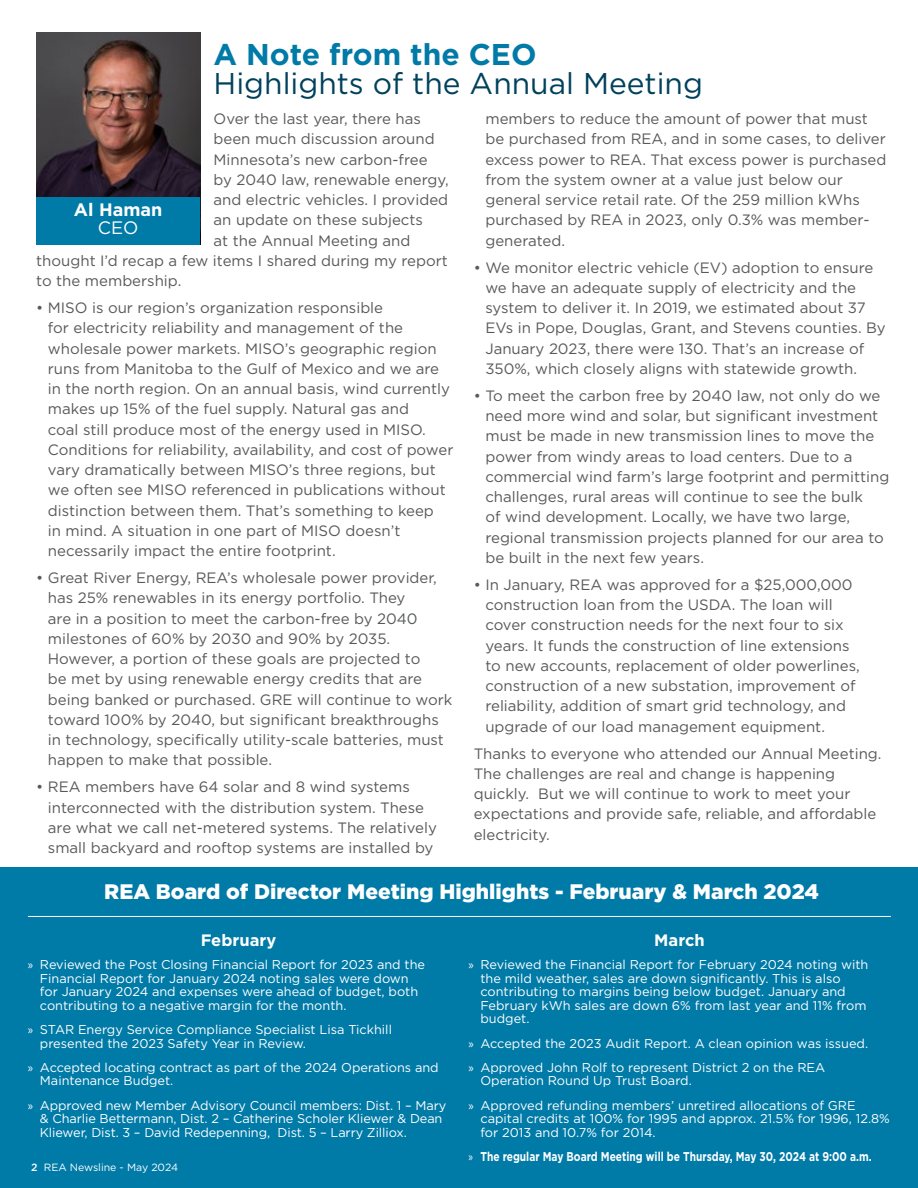
<style>
.page{position:relative;width:918px;height:1188px;background:#fff}
.page>*{position:absolute;margin:0;border:0;box-sizing:border-box;transform-origin:0 0}
.t1{font:30px "Gotham";color:#00415c}
.t2{font:700 30px "Gotham";color:#007aa7}
.t3{font:900 21px "Gotham";color:#fff}
.t4{font:700 18px "Gotham";color:#fff}
.t5{font:18px "Gotham";color:#fff}
.t6{font:700 16.5px "Gotham";color:#fff}
.t7{font:15px/20.2px "Gotham";color:#58595b}
.t8{font:12.75px/13.5px "Gotham";color:#fff}
.t9{font:700 12.75px "Gotham";color:#fff;scale:.8 1}
.t10{font:10.5px "Gotham";color:#fff}
.s1{font-family:"Myriad Pro"}
.s2{font-weight:500}
.s3{font-family:"Myriad Pro";font-weight:400}
</style>
<div class="page">
<div style="left:0;top:867px;width:918px;height:321px;background:#007aa7"></div>
<img style="left:36px;top:32px;width:164px;height:165px">
<div style="left:36px;top:197px;width:164px;height:48px;background:#007aa7"></div>
<hr style="left:28px;top:916px;width:863px;height:1px;background:#fff">
<h1 class="t2" style="left:214px;top:35px;width:324px">A Note from the CEO</h1>
<h1 class="t1" style="left:214px;top:64px;width:491px">Highlights of the Annual Meeting</h1>
<p class="t7" style="left:214px;top:108px;width:209px">Over the last year, there has</p>
<p class="t7" style="left:214px;top:129px;width:223px">been much discussion around</p>
<p class="t7" style="left:214px;top:149px;width:215px">Minnesota’s new carbon-free</p>
<p class="t7" style="left:214px;top:169px;width:237px">by 2040 law, renewable energy,</p>
<p class="t7" style="left:214px;top:189px;width:236px">and electric vehicles. I provided</p>
<p class="t7" style="left:214px;top:210px;width:211px">an update on these subjects</p>
<p class="t7" style="left:214px;top:230px;width:198px">at the Annual Meeting and</p>
<p class="t7" style="left:36px;top:250px;width:413px">thought I’d recap a few items I shared during my report</p>
<p class="t7" style="left:36px;top:270px;width:147px">to the membership.</p>
<p class="t7" style="left:48px;top:297px;width:407px;text-indent:-12px">• MISO is our region’s organization responsible<br>for electricity reliability and management of the wholesale power markets. MISO’s geographic region runs from Manitoba to the Gulf of Mexico and we are in the north region. On an annual basis, wind currently makes up 15% of the fuel supply. Natural gas and<br>coal still produce most of the energy used in MISO.<br>Conditions for reliability, availability, and cost of power vary dramatically between MISO’s three regions, but we often see MISO referenced in publications without distinction between them. That’s something to keep<br>in mind. A situation in one part of MISO doesn’t necessarily impact the entire footprint.</p>
<p class="t7" style="left:48px;top:567px;width:406px;text-indent:-12px">• Great River Energy, REA’s wholesale power provider, has 25% renewables in its energy portfolio. They<br>are in a position to meet the carbon-free by 2040 milestones of 60% by 2030 and 90% by 2035.<br>However, a portion of these goals are projected to<br>be met by using renewable energy credits that are being banked or purchased. GRE will continue to work toward 100% by 2040, but significant breakthroughs in technology, specifically utility-scale batteries, must happen to make that possible.</p>
<p class="t7" style="left:48px;top:777px;width:391px;text-indent:-12px">• REA members have 64 solar and 8 wind systems interconnected with the distribution system. These are what we call net-metered systems. The relatively small backyard and rooftop systems are installed by</p>
<p class="t4" style="left:74px;top:198px;width:90px">Al Haman</p>
<p class="t5" style="left:98px;top:216px;width:42px">CEO</p>
<p class="t7" style="left:485px;top:108px;width:403px">members to reduce the amount of power that must be purchased from REA, and in some cases, to deliver excess power to REA. That excess power is purchased from the system owner at a value just below our general service retail rate. Of the 259 million kWhs purchased by REA in 2023, only 0.3% was member&shy;generated.</p>
<p class="t7" style="left:485px;top:257px;width:402px;text-indent:-12px">• We monitor electric vehicle (EV) adoption to ensure we have an adequate supply of electricity and the system to deliver it. In 2019, we estimated about 37<br>EVs in Pope, Douglas, Grant, and Stevens counties. By January 2023, there were 130. That’s an increase of 350%, which closely aligns with statewide growth.</p>
<p class="t7" style="left:485px;top:385px;width:406px;text-indent:-12px">• To meet the carbon free by 2040 law, not only do we need more wind and solar, but significant investment must be made in new transmission lines to move the power from windy areas to load centers. Due to a commercial wind farm’s large footprint and permitting challenges, rural areas will continue to see the bulk<br>of wind development. Locally, we have two large, regional transmission projects planned for our area to be built in the next few years.</p>
<p class="t7" style="left:485px;top:574px;width:376px;text-indent:-12px">• In January, REA was approved for a $25,000,000 construction loan from the USDA. The loan will cover construction needs for the next four to six years. It funds the construction of line extensions to new accounts, replacement of older powerlines, construction of a new substation, improvement of reliability, addition of smart grid technology, and upgrade of our load management equipment.</p>
<p class="t7" style="left:474px;top:743px;width:409px">Thanks to everyone who attended our Annual Meeting.<br>The challenges are real and change is happening quickly. But we will continue to work to meet your expectations and provide safe, reliable, and affordable electricity.</p>
<h2 class="t3" style="left:104px;top:877px;width:716px">REA Board of Director Meeting Highlights - February &amp; March 2024</h2>
<p class="t6" style="left:201px;top:929px;width:77px">February</p>
<p class="t6" style="left:654px;top:929px;width:52px">March</p>
<p class="t8" style="left:40px;top:958px;width:387px;text-indent:-12px"><span class="s1">»</span> Reviewed the Post Closing Financial Report for 2023 and the Financial Report for January 2024 noting sales were down for January 2024 and expenses were ahead of budget, both contributing to a negative margin for the month.</p>
<p class="t8" style="left:40px;top:1023px;width:354px;text-indent:-12px"><span class="s1">»</span> STAR Energy Service Compliance Specialist Lisa Tickhill presented the 2023 Safety Year in Review.</p>
<p class="t8" style="left:40px;top:1060px;width:400px;text-indent:-12px"><span class="s1">»</span> Accepted locating contract as part of the 2024 Operations and<br>Maintenance Budget.</p>
<p class="t8" style="left:40px;top:1098px;width:408px;text-indent:-12px"><span class="s1">»</span> Approved new Member Advisory Council members: Dist. 1 – Mary &amp; Charlie Bettermann, Dist. 2 – Catherine Scholer Kliewer &amp; Dean<br>Kliewer, Dist. 3 – David Redepenning, Dist. 5 – Larry Zilliox.</p>
<p class="t10" style="left:31px;top:1160px;width:149px"><span class="s2">2</span> REA Newsline - May 2024</p>
<p class="t8" style="left:480px;top:958px;width:390px;text-indent:-12px"><span class="s1">»</span> Reviewed the Financial Report for February 2024 noting with the mild weather, sales are down significantly. This is also contributing to margins being below budget. January and February kWh sales are down 6% from last year and 11% from budget.</p>
<p class="t8" style="left:468px;top:1031px;width:401px;line-height:24.3px"><span class="s1">»</span> Accepted the 2023 Audit Report. A clean opinion was issued. <span class="s1">»</span> Approved John Rolf to represent District 2 on the REA</p>
<p class="t8" style="left:468px;top:1069px;width:389px;line-height:24.3px;text-indent:12px">Operation Round Up Trust Board.<br><span class="s1">»</span> Approved refunding members’ unretired allocations of GRE</p>
<p class="t8" style="left:480px;top:1112px;width:411px">capital credits at 100% for 1995 and approx. 21.5% for 1996, 12.8% for 2013 and 10.7% for 2014.</p>
<p class="t9" style="left:468px;top:1148px;width:506px"><span class="s3">»</span> The regular May Board Meeting will be Thursday, May 30, 2024 at 9:00 a.m.</p>
</div>
